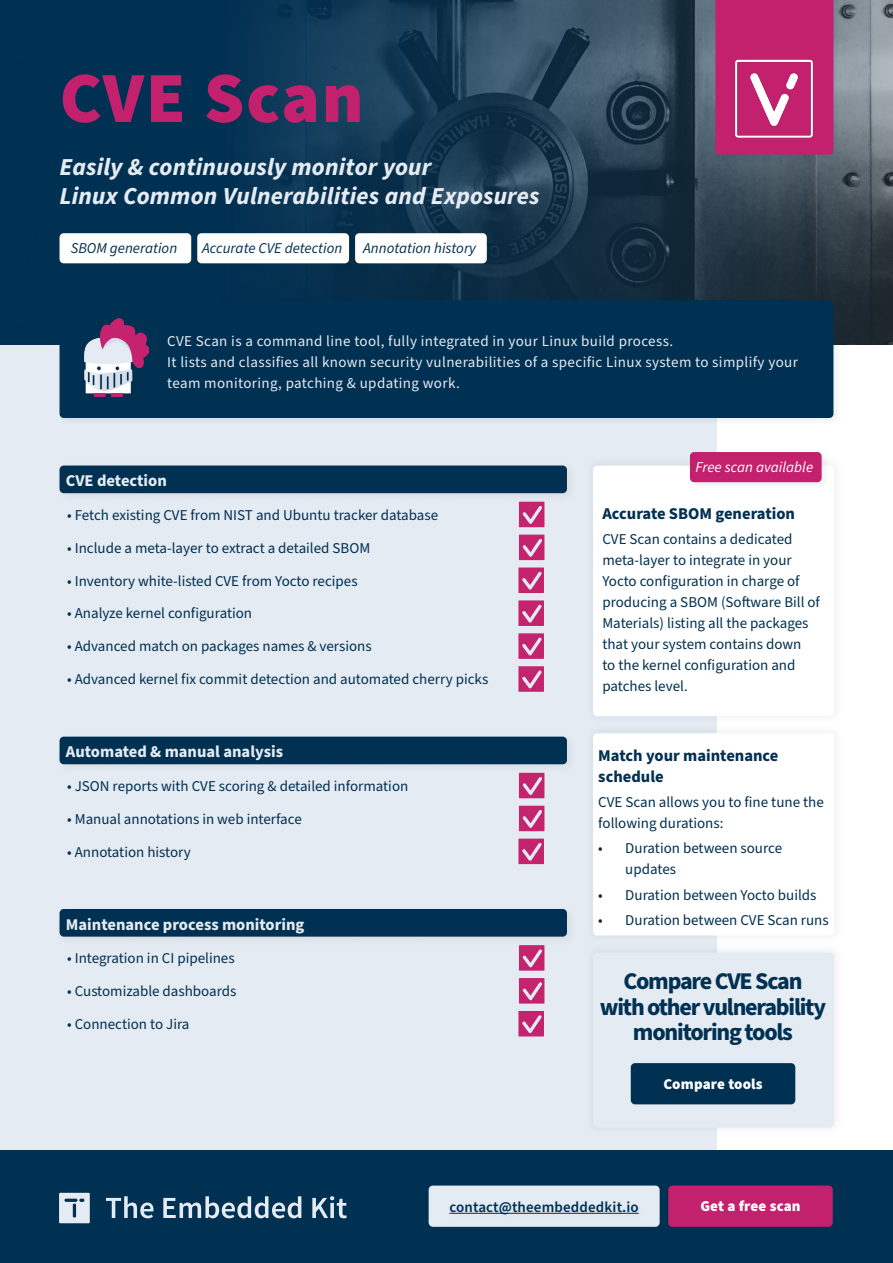
<style>
.page{position:relative;width:893px;height:1263px;background:#fff}
.page>*{position:absolute;margin:0;border:0;box-sizing:border-box;transform-origin:0 0}
.t1{font:900 72px "Source Sans Pro";letter-spacing:.025em;color:#c3206e}
.t2{font:italic 700 24.45px "Source Sans Pro";letter-spacing:.005em;color:#e5ebf2}
.body{font:700 24px/25.5px "Source Sans Pro";letter-spacing:-.05em;color:#003052;text-align:center}
.body-2{font:700 16.5px "Source Sans Pro";color:#e5ebf2}
.body-3{font:700 16.5px/21px "Source Sans Pro";color:#003052}
.body-4{font:15px/21px "Source Sans Pro";color:#003052}
.intro{font:15px/21px "Source Sans Pro";letter-spacing:.025em;color:#e5ebf2}
.body-5{font:italic 15px "Source Sans Pro";color:#003052}
.t3{font:600 15px "Source Sans Pro";letter-spacing:.01em;color:#003052}
.t4{font:900 15px "Source Sans Pro";letter-spacing:.01em;color:#fff}
.body-6{font:italic 15px "Source Sans Pro";color:#fff}
.s1{color:#231f20}
</style>
<div class="page">
<div style="left:0;top:0;width:716px;height:1263px;background:#e5ebf2"></div>
<div style="left:584px;top:943px;width:260px;height:193px;background:#003052;opacity:.07"></div>
<div style="left:593px;top:952px;width:241px;height:175px;background:#e5ebf2;border-radius:4px"></div>
<img style="left:0;top:0;width:893px;height:344px">
<div style="left:58px;top:298px;width:783px;height:127px;background:#003052;opacity:.07"></div>
<div style="left:60px;top:300px;width:773px;height:118px;background:#003052;border-radius:4px"></div>
<div style="left:713px;top:0;width:127px;height:163px;background:#003052;opacity:.07"></div>
<div style="left:715px;top:0;width:118px;height:155px;background:#c3206e"></div>
<img style="left:82px;top:318px;width:66px;height:79px">
<div style="left:58px;top:231px;width:141px;height:40px;background:#003052"></div>
<div style="left:60px;top:233px;width:131px;height:30px;background:#fff;border-radius:4px"></div>
<div style="left:195px;top:231px;width:162px;height:40px;background:#003052"></div>
<div style="left:197px;top:233px;width:152px;height:30px;background:#fff;border-radius:4px"></div>
<div style="left:353px;top:231px;width:141px;height:40px;background:#003052;opacity:.07"></div>
<div style="left:355px;top:233px;width:132px;height:30px;background:#fff;border-radius:4px"></div>
<img style="left:730px;top:60px;width:89px;height:91px">
<div style="left:0;top:1150px;width:893px;height:113px;background:#003052"></div>
<div style="left:668px;top:1185px;width:165px;height:42px;background:#c3206e;border-radius:4px"></div>
<div style="left:429px;top:1185px;width:231px;height:42px;background:#e5ebf2;border-radius:4px"></div>
<hr style="left:449px;top:1213px;width:190px;height:1px;background:#003052">
<svg style="left:106px;top:1196px;width:241px;height:22px"></svg>
<svg style="left:59px;top:1193px;width:31px;height:30px"></svg>
<div style="left:584px;top:456px;width:260px;height:269px;background:#003052;opacity:.07"></div>
<div style="left:593px;top:466px;width:241px;height:250px;background:#fff;border-radius:4px"></div>
<div style="left:688px;top:450px;width:141px;height:40px;background:#003052;opacity:.07"></div>
<div style="left:690px;top:452px;width:132px;height:30px;background:#c3206e;border-radius:4px"></div>
<div style="left:54px;top:460px;width:524px;height:45px;background:#231f20;opacity:.07"></div>
<div style="left:60px;top:465px;width:507px;height:28px;background:#003052;border-radius:4px"></div>
<svg style="left:519px;top:502px;width:25px;height:25px"></svg>
<svg style="left:519px;top:535px;width:25px;height:25px"></svg>
<svg style="left:518px;top:567px;width:26px;height:26px"></svg>
<svg style="left:518px;top:600px;width:26px;height:26px"></svg>
<svg style="left:518px;top:633px;width:26px;height:26px"></svg>
<svg style="left:518px;top:666px;width:26px;height:26px"></svg>
<div style="left:54px;top:731px;width:524px;height:45px;background:#231f20;opacity:.07"></div>
<div style="left:60px;top:737px;width:507px;height:27px;background:#003052;border-radius:4px"></div>
<svg style="left:519px;top:773px;width:25px;height:25px"></svg>
<svg style="left:519px;top:806px;width:25px;height:25px"></svg>
<svg style="left:518px;top:839px;width:26px;height:25px"></svg>
<div style="left:60px;top:909px;width:507px;height:28px;background:#003052;border-radius:4px"></div>
<svg style="left:519px;top:945px;width:25px;height:26px"></svg>
<svg style="left:519px;top:978px;width:25px;height:25px"></svg>
<svg style="left:518px;top:1011px;width:26px;height:25px"></svg>
<div style="left:584px;top:724px;width:260px;height:220px;background:#003052;opacity:.07"></div>
<div style="left:593px;top:733px;width:241px;height:202px;background:#fff;border-radius:4px"></div>
<div style="left:631px;top:1063px;width:164px;height:41px;background:#003052;border-radius:4px"></div>
<h1 class="t1" style="left:60px;top:48px;width:306px">CVE Scan</h1>
<p class="t2" style="left:60px;top:150px;width:373px">Easily &amp; continuously monitor your</p>
<p class="t2" style="left:60px;top:179px;width:481px">Linux Common Vulnerabilities and Exposures</p>
<p class="body-5" style="left:71px;top:238px;width:108px">SBOM generation</p>
<p class="body-5" style="left:202px;top:238px;width:141px">Accurate CVE detection</p>
<p class="body-5" style="left:363px;top:238px;width:114px">Annotation history</p>
<p class="intro" style="left:167px;top:331px;width:507px">CVE Scan is a command line tool, fully integrated in your Linux build process.</p>
<p class="intro" style="left:167px;top:352px;width:632px">It lists and classifies all known security vulnerabilities of a specific Linux system to simplify your team monitoring, patching &amp; updating work.</p>
<p class="body-2" style="left:66px;top:470px;width:102px">CVE detection</p>
<p class="body-4" style="left:67px;top:505px;width:373px">• Fetch existing CVE from NIST and Ubuntu tracker database</p>
<p class="body-4" style="left:67px;top:538px;width:305px">• Include a meta-layer to extract a detailed SBOM</p>
<p class="body-4" style="left:67px;top:570px;width:292px">• Inventory white-listed CVE from Yocto recipes</p>
<p class="body-4" style="left:67px;top:603px;width:186px">• Analyze kernel configuration</p>
<p class="body-4" style="left:67px;top:636px;width:306px">• Advanced match on packages names &amp; versions</p>
<p class="body-4" style="left:67px;top:669px;width:423px">• Advanced kernel fix commit detection and automated cherry picks</p>
<p class="body-2" style="left:66px;top:741px;width:219px">Automated &amp; manual analysis</p>
<p class="body-4" style="left:67px;top:776px;width:343px">• JSON reports with CVE scoring &amp; detailed information</p>
<p class="body-4" style="left:67px;top:809px;width:236px">• Manual annotations in web interface</p>
<p class="body-4" style="left:67px;top:841px;width:125px">• Annotation history</p>
<p class="body-2" style="left:66px;top:913px;width:240px">Maintenance process monitoring</p>
<p class="body-4" style="left:67px;top:948px;width:169px">• Integration in CI pipelines</p>
<p class="body-4" style="left:67px;top:981px;width:171px">• Customizable dashboards</p>
<p class="body-4" style="left:67px;top:1014px;width:124px">• Connection to Jira</p>
<p class="body-6" style="left:696px;top:457px;width:119px">Free scan available</p>
<p class="body-3" style="left:602px;top:503px;width:194px">Accurate SBOM generation</p>
<p class="body-4" style="left:602px;top:529px;width:219px">CVE Scan contains a dedicated meta-layer to integrate in your<br>Yocto configuration in charge of producing a SBOM (Software Bill of<br>Materials) listing all the packages that your system contains down<br>to the kernel configuration and patches level.</p>
<p class="body-3" style="left:598px;top:745px;width:182px">Match your maintenance schedule</p>
<p class="body-4" style="left:598px;top:792px;width:227px">CVE Scan allows you to fine tune the following durations:</p>
<p class="body-4" style="left:625px;top:838px;width:158px;text-indent:-27px"><span class="s1">•</span> Duration between source updates</p>
<p class="body-4" style="left:598px;top:884px;width:220px"><span class="s1">•</span> Duration between Yocto builds</p>
<p class="body-4" style="left:598px;top:910px;width:232px"><span class="s1">•</span> Duration between CVE Scan runs</p>
<p class="body" style="left:600px;top:969px;width:228px">Compare CVE Scan with other vulnerability monitoring tools</p>
<h1 class="t4" style="left:663px;top:1073px;width:101px">Compare tools</h1>
<h1 class="t3" style="left:449px;top:1197px;width:191px">contact@theembeddedkit.io</h1>
<h1 class="t4" style="left:700px;top:1196px;width:102px">Get a free scan</h1>
</div>
